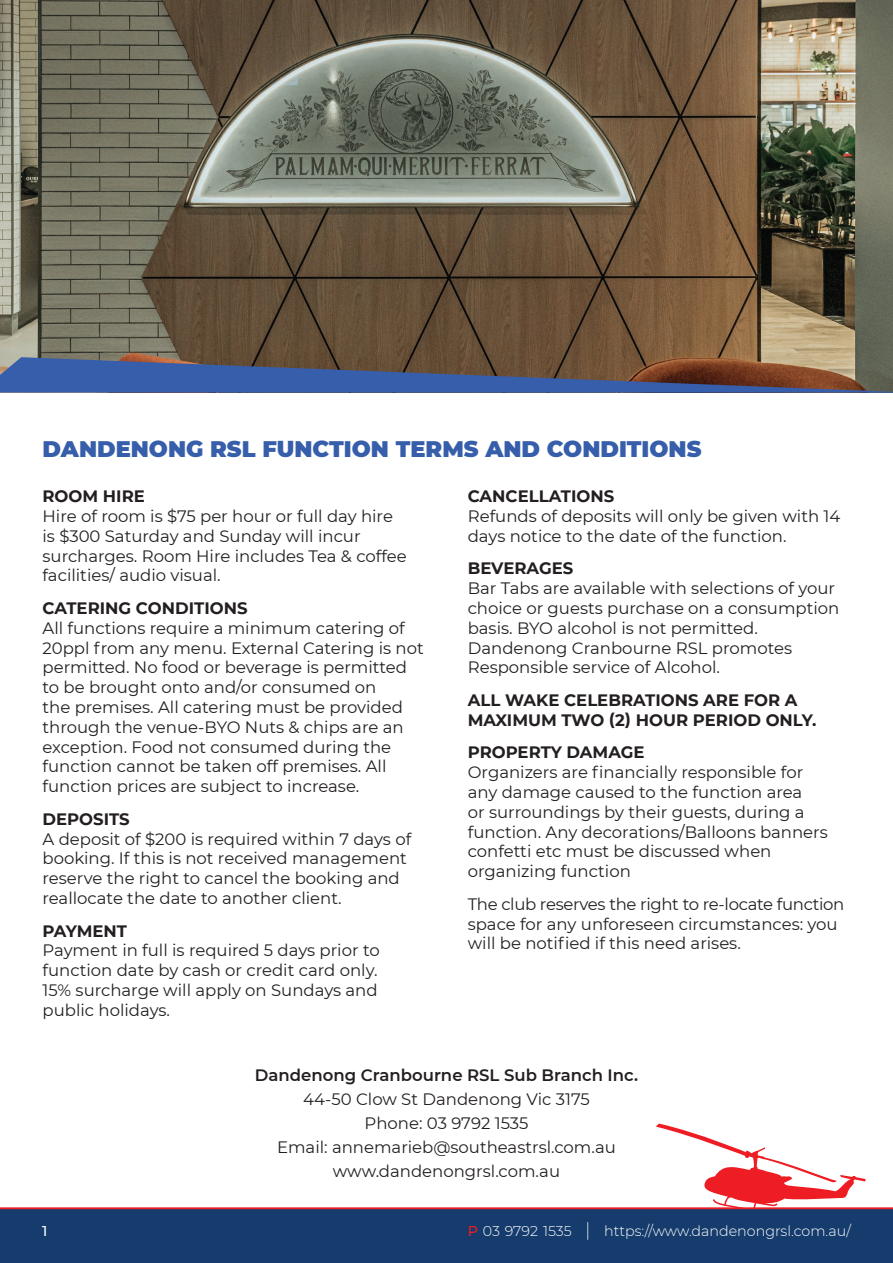
<style>
.page{position:relative;width:893px;height:1263px;background:#fff}
.page>*{position:absolute;margin:0;border:0;box-sizing:border-box;transform-origin:0 0}
.t1{font:900 22.5px "Montserrat";color:#375eab}
.t2{font:16.5px/19.8px "Montserrat";color:#231f20}
.t3{font:700 16.5px/19.8px "Montserrat";color:#231f20}
.t4{font:600 16.5px "Montserrat";color:#231f20}
.t5{font:300 14.25px "Montserrat";color:#fff}
.t6{font:500 14.25px "Montserrat";color:#fff}
.s1{font-weight:500;color:#ee1d23}
.s2{font-size:18.6px}
</style>
<div class="page">
<svg style="left:656px;top:1123px;width:210px;height:84px"></svg>
<div style="left:0;top:1208px;width:893px;height:55px;background:#163c6d"></div>
<hr style="left:0;top:1207px;width:893px;height:2px;background:#ee1d23">
<img style="left:0;top:0;width:893px;height:357px">
<svg style="left:0;top:357px;width:893px;height:36px;background:#555973"></svg>
<h1 class="t1" style="left:43px;top:432px;width:660px">DANDENONG RSL FUNCTION TERMS AND CONDITIONS</h1>
<p class="t3" style="left:43px;top:486px;width:104px">ROOM HIRE</p>
<p class="t2" style="left:43px;top:506px;width:366px">Hire of room is $75 per hour or full day hire is $300 Saturday and Sunday will incur surcharges. Room Hire includes Tea &amp; coffee facilities/ audio visual.</p>
<p class="t3" style="left:43px;top:597px;width:206px">CATERING CONDITIONS</p>
<p class="t2" style="left:43px;top:617px;width:383px">All functions require a minimum catering of 20ppl from any menu. External Catering is not permitted. No food or beverage is permitted to be brought onto and/or consumed on<br>the premises. All catering must be provided through the venue-BYO Nuts &amp; chips are an exception. Food not consumed during the function cannot be taken off premises. All function prices are subject to increase.</p>
<p class="t3" style="left:43px;top:808px;width:89px">DEPOSITS</p>
<p class="t2" style="left:43px;top:828px;width:370px">A deposit of $200 is required within 7 days of booking. If this is not received management reserve the right to cancel the booking and reallocate the date to another client.</p>
<p class="t3" style="left:43px;top:920px;width:86px">PAYMENT</p>
<p class="t2" style="left:43px;top:940px;width:339px">Payment in full is required 5 days prior to function date by cash or credit card only.<br>15% surcharge will apply on Sundays and public holidays.</p>
<p class="t3" style="left:468px;top:486px;width:148px">CANCELLATIONS</p>
<p class="t2" style="left:468px;top:506px;width:374px">Refunds of deposits will only be given with 14 days notice to the date of the function.</p>
<p class="t3" style="left:468px;top:558px;width:107px">BEVERAGES</p>
<p class="t2" style="left:468px;top:578px;width:373px">Bar Tabs are available with selections of your choice or guests purchase on a consumption basis. BYO alcohol is not permitted.<br>Dandenong Cranbourne RSL promotes Responsible service of Alcohol.</p>
<p class="t3" style="left:468px;top:689px;width:350px">ALL WAKE CELEBRATIONS ARE FOR A<br>MAXIMUM TWO (2) HOUR PERIOD ONLY.</p>
<p class="t3" style="left:468px;top:742px;width:178px">PROPERTY DAMAGE</p>
<p class="t2" style="left:468px;top:762px;width:362px">Organizers are financially responsible for any damage caused to the function area<br>or surroundings by their guests, during a function. Any decorations/Balloons banners confetti etc must be discussed when organizing function</p>
<p class="t2" style="left:468px;top:893px;width:378px">The club reserves the right to re-locate function space for any unforeseen circumstances: you will be notified if this need arises.</p>
<p class="t4" style="left:255px;top:1063px;width:385px">Dandenong Cranbourne RSL Sub Branch Inc.</p>
<p class="t2" style="left:277px;top:1086px;width:340px;line-height:24px;text-align:center">44-50 Clow St Dandenong Vic 3175<br>Phone: 03 9792 1535<br>Email: annemarieb@southeastrsl.com.au www.dandenongrsl.com.au</p>
<p class="t6" style="left:42px;top:1221px;width:7px">1</p>
<p class="t5" style="left:468px;top:1221px;width:385px"><span class="s1">P</span> 03 9792 1535 <span class="s2">|</span> https://www.dandenongrsl.com.au/</p>
</div>
